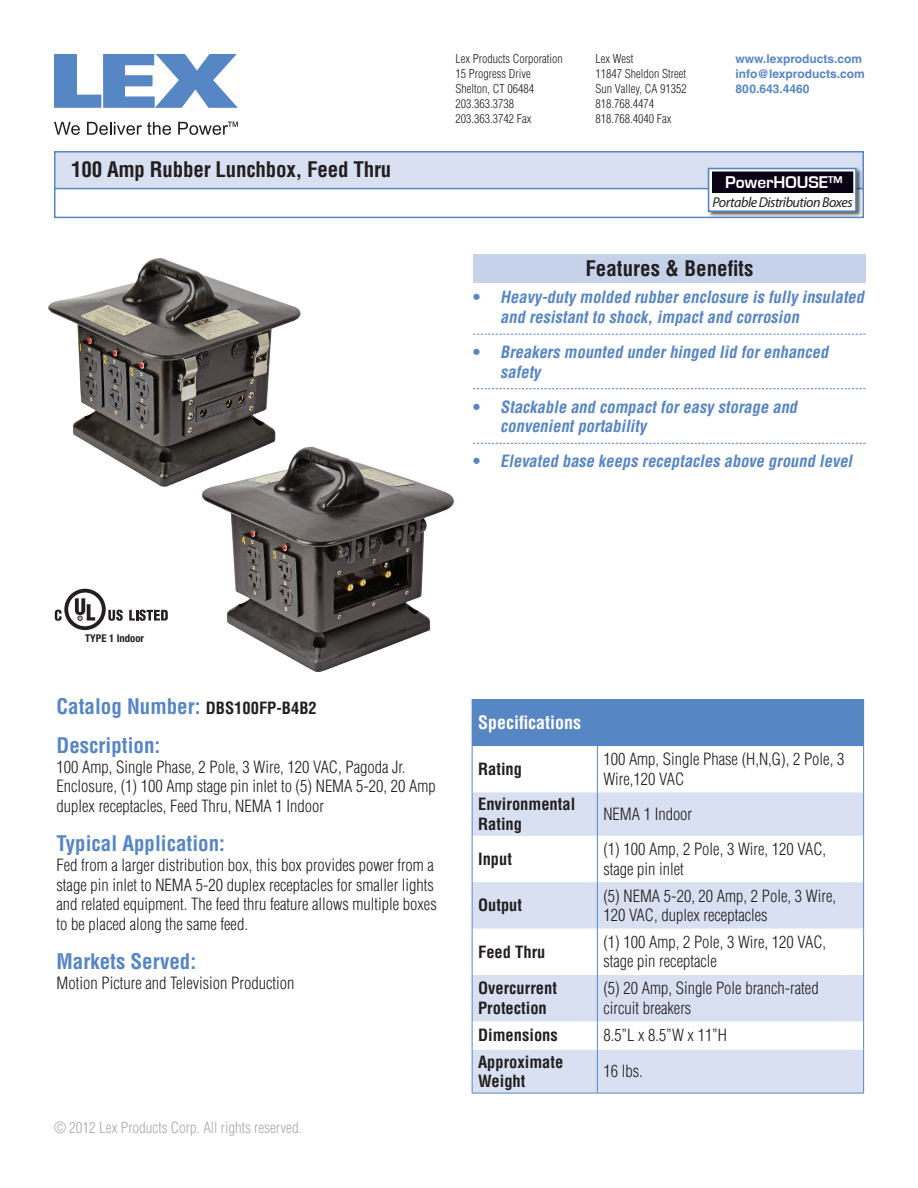
<style>
.page{position:relative;width:918px;height:1188px;background:#fff}
.page>*{position:absolute;margin:0;border:0;box-sizing:border-box;transform-origin:0 0}
.t1{font:700 condensed 21px/38.7px "Helvetica LT Std";color:#5786c5}
.t2{font:700 condensed 21px "Helvetica LT Std";letter-spacing:-.01em;color:#231f20}
.t3{font:700 condensed 18px "Helvetica LT Std";color:#fff}
.t4{font:700 17.55px "Eurostile";color:#fff}
.t5{font:300 condensed 16.5px/19.5px "Helvetica LT Std";color:#231f20}
.t6{font:italic 700 condensed 16.5px/19.8px "Helvetica LT Std";color:#5786c5}
.t7{font:700 condensed 16.5px/19.5px "Helvetica LT Std";color:#231f20}
.t8{font:300 condensed 15px "Helvetica LT Std";color:#a8a9ad}
.t9{font:italic 14.25px "Myriad Pro";letter-spacing:-.035em;color:#231f20}
.t10{font:300 condensed 12px/15px "Helvetica LT Std";color:#231f20}
.t11{font:700 12px/15px "Helvetica LT Std";color:#5786c5}
.t12{font:700 condensed 10.65px "Helvetica Neue";color:#231f20}
.s1{font-style:normal}
.s2{font-size:16.5px;color:#231f20}
</style>
<div class="page">
<div style="left:54px;top:151px;width:810px;height:63px;background:#d8e0f1;border:2px solid #5786c5"></div>
<div style="left:55px;top:189px;width:808px;height:28px;background:#fff"></div>
<div style="left:54px;top:188px;width:810px;height:30px;border:2px solid #5786c5"></div>
<svg style="left:54px;top:54px;width:184px;height:54px"></svg>
<svg style="left:54px;top:122px;width:26px;height:13px"></svg>
<svg style="left:87px;top:122px;width:84px;height:13px"></svg>
<svg style="left:178px;top:122px;width:60px;height:13px"></svg>
<img style="left:705px;top:165px;width:159px;height:54px">
<div style="left:709px;top:169px;width:147px;height:42px;background:#fff"></div>
<div style="left:708px;top:168px;width:149px;height:44px;border:2px solid #5786c5"></div>
<div style="left:713px;top:172px;width:140px;height:20px;background:#0a0215"></div>
<div style="left:712px;top:172px;width:141px;height:21px;border:1px solid #0a0215"></div>
<img style="left:141px;top:469px;width:313px;height:203px">
<img style="left:48px;top:258px;width:331px;height:243px">
<svg style="left:129px;top:610px;width:39px;height:11px"></svg>
<svg style="left:55px;top:589px;width:68px;height:41px"></svg>
<div style="left:472px;top:699px;width:392px;height:47px;background:#5786c5"></div>
<svg style="left:473px;top:792px;width:390px;height:301px;fill:#d8e0f1"></svg>
<hr style="left:472px;top:746px;width:1px;height:46px;background:#5786c5">
<hr style="left:597px;top:746px;width:1px;height:46px;background:#5786c5">
<hr style="left:863px;top:746px;width:1px;height:46px;background:#5786c5">
<hr style="left:472px;top:792px;width:1px;height:44px;background:#5786c5">
<hr style="left:597px;top:792px;width:1px;height:44px;background:#5786c5">
<hr style="left:863px;top:792px;width:1px;height:44px;background:#5786c5">
<hr style="left:472px;top:836px;width:1px;height:46px;background:#5786c5">
<hr style="left:597px;top:836px;width:1px;height:46px;background:#5786c5">
<hr style="left:863px;top:836px;width:1px;height:46px;background:#5786c5">
<hr style="left:472px;top:882px;width:1px;height:47px;background:#5786c5">
<hr style="left:597px;top:882px;width:1px;height:47px;background:#5786c5">
<hr style="left:863px;top:882px;width:1px;height:47px;background:#5786c5">
<hr style="left:472px;top:929px;width:1px;height:46px;background:#5786c5">
<hr style="left:597px;top:929px;width:1px;height:46px;background:#5786c5">
<hr style="left:863px;top:929px;width:1px;height:46px;background:#5786c5">
<hr style="left:472px;top:975px;width:1px;height:46px;background:#5786c5">
<hr style="left:597px;top:975px;width:1px;height:46px;background:#5786c5">
<hr style="left:863px;top:975px;width:1px;height:46px;background:#5786c5">
<svg style="left:472px;top:1021px;width:1px;height:29px"></svg>
<svg style="left:597px;top:1021px;width:1px;height:29px"></svg>
<svg style="left:863px;top:1021px;width:1px;height:29px"></svg>
<hr style="left:472px;top:1050px;width:1px;height:43px;background:#5786c5">
<hr style="left:597px;top:1050px;width:1px;height:43px;background:#5786c5">
<hr style="left:863px;top:1050px;width:1px;height:43px;background:#5786c5">
<hr style="left:472px;top:1093px;width:125px;height:1px;background:#5786c5">
<hr style="left:597px;top:1093px;width:267px;height:1px;background:#5786c5">
<div style="left:473px;top:254px;width:393px;height:29px;background:#c6d2ea"></div>
<svg style="left:473px;top:334px;width:393px;height:1px"></svg>
<svg style="left:473px;top:388px;width:393px;height:1px"></svg>
<svg style="left:473px;top:443px;width:393px;height:1px"></svg>
<p class="t2" style="left:71px;top:156px;width:322px">100 Amp Rubber Lunchbox, Feed Thru</p>
<p class="t10" style="left:456px;top:51px;width:109px">Lex Products Corporation<br>15 Progress Drive<br>Shelton, CT 06484<br>203.363.3738<br>203.363.3742 Fax</p>
<p class="t10" style="left:596px;top:51px;width:93px">Lex West<br>11847 Sheldon Street<br>Sun Valley, CA 91352<br>818.768.4474<br>818.768.4040 Fax</p>
<p class="t11" style="left:736px;top:51px;width:131px">www.lexproducts.com info@lexproducts.com<br>800.643.4460</p>
<p class="t4" style="left:725px;top:173px;width:119px">PowerHOUSE™</p>
<p class="t9" style="left:713px;top:193px;width:142px">Portable Distribution Boxes</p>
<p class="t2" style="left:585px;top:255px;width:169px">Features &amp; Benefits</p>
<p class="t6" style="left:500px;top:287px;width:369px;text-indent:-27px"><span class="s1">•</span> Heavy-duty molded rubberenclosure is fully insulated and resistantto shock,impactand corrosion</p>
<p class="t6" style="left:500px;top:342px;width:333px;text-indent:-27px"><span class="s1">•</span> Breakers mounted underhinged lid forenhanced safety</p>
<p class="t6" style="left:500px;top:397px;width:302px;text-indent:-27px"><span class="s1">•</span> Stackable and compactforeasy storage and convenientportability</p>
<p class="t6" style="left:473px;top:451px;width:384px"><span class="s1">•</span> Elevated base keeps receptacles above ground level</p>
<p class="t12" style="left:85px;top:632px;width:61px">TYPE 1 Indoor</p>
<p class="t1" style="left:57px;top:687px;width:262px">Catalog Number: <span class="s2">DBS100FP-B4B2<br></span>Description:</p>
<p class="t5" style="left:57px;top:757px;width:381px">100 Amp, Single Phase, 2 Pole, 3 Wire, 120 VAC, Pagoda Jr.<br>Enclosure, (1) 100 Amp stage pin inlet to (5) NEMA 5-20, 20 Amp duplex receptacles, Feed Thru, NEMA 1 Indoor</p>
<p class="t1" style="left:57px;top:824px;width:170px">Typical Application:</p>
<p class="t5" style="left:57px;top:855px;width:382px">Fed from a larger distribution box, this box provides power from a stage pin inlet to NEMA 5-20 duplex receptacles for smaller lights and related equipment. The feed thru feature allows multiple boxes to be placed along the same feed.</p>
<p class="t1" style="left:57px;top:942px;width:141px">Markets Served:</p>
<p class="t5" style="left:57px;top:973px;width:239px">Motion Picture and Television Production</p>
<p class="t8" style="left:54px;top:1118px;width:249px">© 2012 Lex Products Corp. All rights reserved.</p>
<p class="t3" style="left:478px;top:711px;width:104px">Specifications</p>
<p class="t7" style="left:478px;top:759px;width:46px">Rating</p>
<p class="t5" style="left:603px;top:750px;width:242px">100 Amp, Single Phase (H,N,G), 2 Pole, 3<br>Wire,120 VAC</p>
<p class="t7" style="left:478px;top:794px;width:99px">Environmental<br>Rating</p>
<p class="t5" style="left:603px;top:804px;width:90px">NEMA 1 Indoor</p>
<p class="t7" style="left:478px;top:849px;width:35px">Input</p>
<p class="t5" style="left:603px;top:839px;width:224px">(1) 100 Amp, 2 Pole, 3 Wire, 120 VAC, stage pin inlet</p>
<p class="t7" style="left:478px;top:895px;width:46px">Output</p>
<p class="t5" style="left:603px;top:886px;width:234px">(5) NEMA 5-20, 20 Amp, 2 Pole, 3 Wire,<br>120 VAC, duplex receptacles</p>
<p class="t7" style="left:478px;top:942px;width:69px">Feed Thru</p>
<p class="t5" style="left:603px;top:932px;width:224px">(1) 100 Amp, 2 Pole, 3 Wire, 120 VAC, stage pin receptacle</p>
<p class="t7" style="left:478px;top:978px;width:80px">Overcurrent<br>Protection</p>
<p class="t5" style="left:603px;top:979px;width:217px">(5) 20 Amp, Single Pole branch-rated circuit breakers</p>
<p class="t7" style="left:478px;top:1026px;width:81px">Dimensions</p>
<p class="t5" style="left:603px;top:1026px;width:125px">8.5”L x 8.5”W x 11”H</p>
<p class="t7" style="left:478px;top:1052px;width:87px">Approximate<br>Weight</p>
<p class="t5" style="left:603px;top:1062px;width:41px">16 lbs.</p>
</div>
